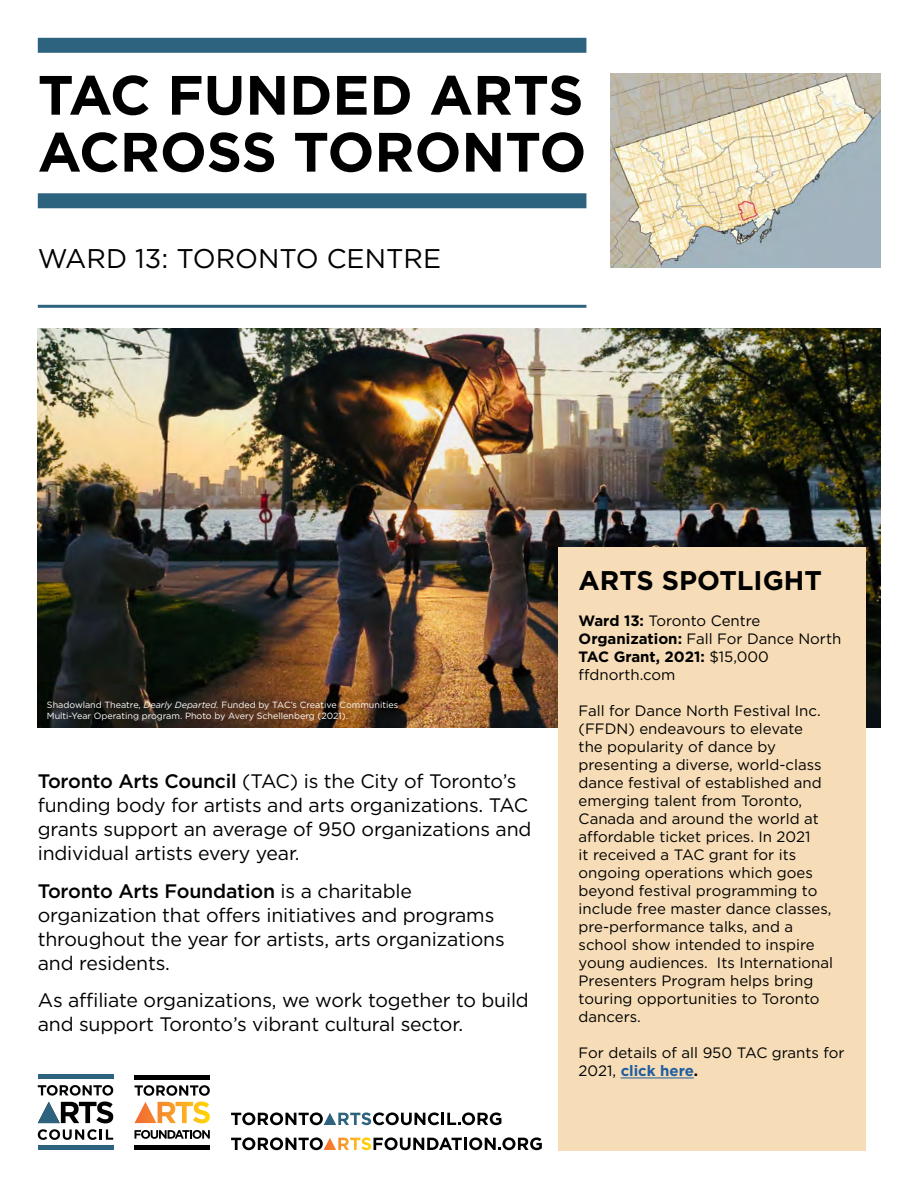
<style>
.page{position:relative;width:918px;height:1188px;background:#fff}
.page>*{position:absolute;margin:0;border:0;box-sizing:border-box;transform-origin:0 0}
.t1{font:700 55.35px/57px "Gotham HTF";color:#000}
.t2{font:27px "Gotham HTF";color:#000}
.t3{font:700 27px "Gotham HTF";color:#000}
.t4{font:19.5px/24px "Gotham HTF";letter-spacing:-.01em;color:#000}
.t5{font:15px/18px "Gotham HTF";color:#000}
.t6{font:9px/10.8px "Gotham HTF";color:#fff}
.s1{font-style:italic}
.s2{font-weight:500}
.s3{font-weight:700}
.s4{font-weight:700;color:#215e9e}
</style>
<div class="page">
<img style="left:38px;top:329px;width:842px;height:399px">
<img style="left:610px;top:73px;width:270px;height:195px">
<div style="left:38px;top:38px;width:548px;height:15px;background:#2d637f"></div>
<div style="left:38px;top:193px;width:548px;height:15px;background:#2d637f"></div>
<hr style="left:38px;top:305px;width:548px;height:3px;background:#2d637f">
<div style="left:558px;top:547px;width:308px;height:603px;background:#f6ddb7"></div>
<hr style="left:621px;top:1078px;width:73px;height:1px;background:#215e9e">
<svg style="left:38px;top:1085px;width:75px;height:11px"></svg>
<svg style="left:38px;top:1129px;width:75px;height:11px"></svg>
<hr style="left:38px;top:1146px;width:75px;height:4px;background:#2d637f">
<svg style="left:38px;top:1102px;width:75px;height:21px"></svg>
<hr style="left:38px;top:1075px;width:75px;height:4px;background:#2d637f">
<svg style="left:135px;top:1085px;width:75px;height:11px"></svg>
<hr style="left:135px;top:1146px;width:75px;height:4px;background:#000">
<svg style="left:135px;top:1102px;width:75px;height:21px"></svg>
<hr style="left:135px;top:1075px;width:75px;height:4px;background:#000">
<svg style="left:135px;top:1130px;width:75px;height:9px"></svg>
<svg style="left:231px;top:1137px;width:311px;height:13px"></svg>
<svg style="left:231px;top:1112px;width:270px;height:13px"></svg>
<h1 class="t1" style="left:38px;top:65px;width:550px">TAC FUNDED ARTS<br>ACROSS TORONTO</h1>
<h2 class="t2" style="left:38px;top:243px;width:405px">WARD 13: TORONTO CENTRE</h2>
<p class="t6" style="left:47px;top:699px;width:353px">Shadowland Theatre, <span class="s1">Dearly Departed.</span> Funded by TAC’s Creative Communities<br>Multi-Year Operating program. Photo by Avery Schellenberg (2021).</p>
<h3 class="t4" style="left:38px;top:769px;width:495px"><span class="s2">Toronto Arts Council</span> (TAC) is the City of Toronto’s funding body for artists and arts organizations. TAC grants support an average of 950 organizations and individual artists every year.</h3>
<h3 class="t4" style="left:38px;top:878px;width:469px"><span class="s2">Toronto Arts Foundation</span> is a charitable organization that offers initiatives and programs throughout the year for artists, arts organizations and residents.</h3>
<h3 class="t4" style="left:38px;top:988px;width:493px">As affiliate organizations, we work together to build and support Toronto’s vibrant cultural sector.</h3>
<h2 class="t3" style="left:579px;top:565px;width:245px">ARTS SPOTLIGHT</h2>
<p class="t5" style="left:579px;top:611px;width:264px"><span class="s3">Ward 13:</span> Toronto Centre<br><span class="s3">Organization:</span> Fall For Dance North<br><span class="s3">TAC Grant, 2021:</span> $15,000 ffdnorth.com</p>
<p class="t5" style="left:579px;top:701px;width:256px">Fall for Dance North Festival Inc. (FFDN) endeavours to elevate<br>the popularity of dance by presenting a diverse, world-class dance festival of established and emerging talent from Toronto,<br>Canada and around the world at affordable ticket prices. In 2021<br>it received a TAC grant for its ongoing operations which goes beyond festival programming to include free master dance classes, pre-performance talks, and a school show intended to inspire young audiences. Its International<br>Presenters Program helps bring touring opportunities to Toronto dancers.</p>
<p class="t5" style="left:579px;top:1043px;width:268px">For details of all 950 TAC grants for<br>2021, <span class="s4">click here</span><span class="s3">.</span></p>
</div>
